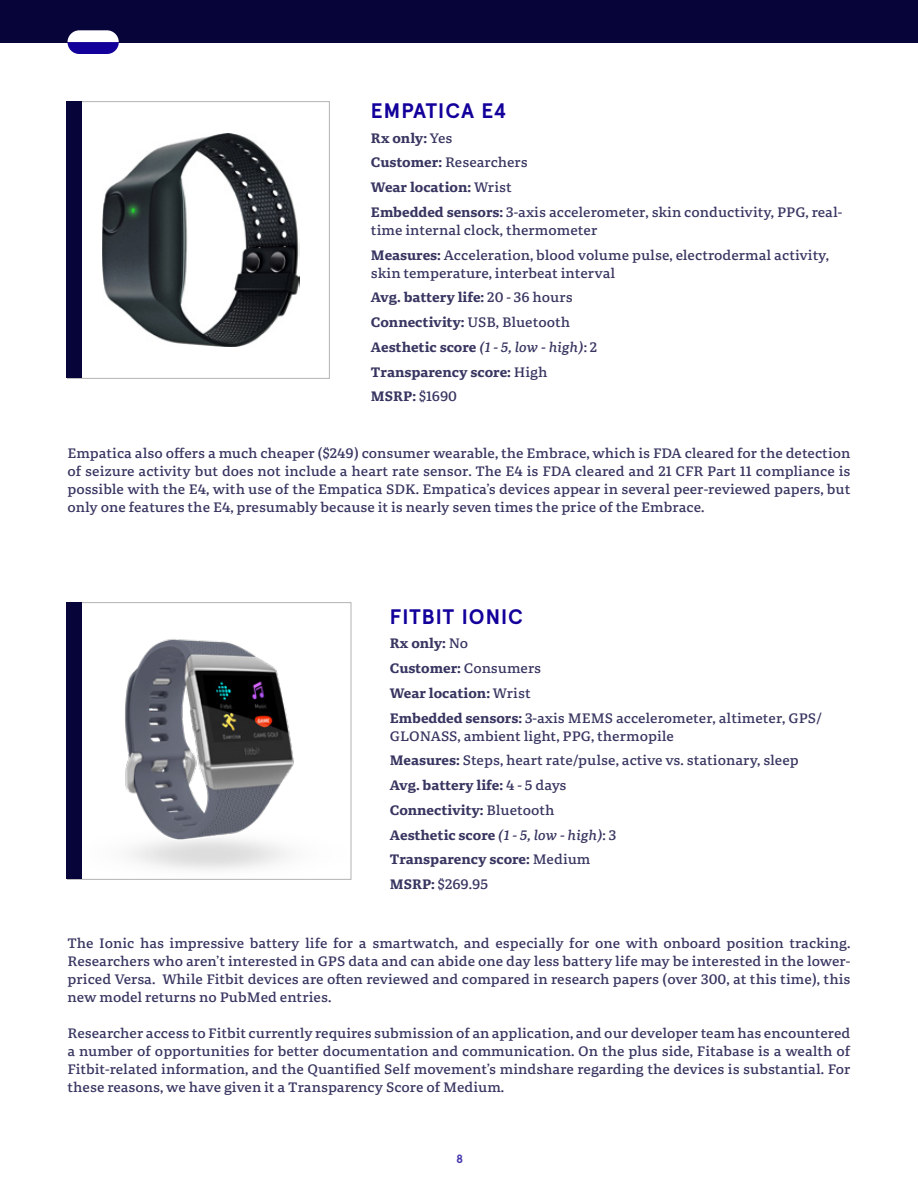
<style>
.page{position:relative;width:918px;height:1188px;background:#fff}
.page>*{position:absolute;margin:0;border:0;box-sizing:border-box;transform-origin:0 0}
.t1{font:700 21px "Apercu";letter-spacing:.045em;color:#13009b}
.t2{font:13.5px/18px "Portada Text Bk";color:#383661}
.t3{font:700 13.5px/24.8px "Portada Text";color:#383661}
.t4{font:700 12px "Apercu Pro";color:#4233af}
.s1{font-family:"Portada Text Bk";font-weight:400}
.s2{font-family:"Portada Text";font-weight:700}
.s3{font-family:"Portada Text Bk";font-weight:400;font-style:italic}
</style>
<div class="page">
<div style="left:0;top:0;width:918px;height:43px;background:#060439"></div>
<img style="left:103px;top:134px;width:197px;height:212px">
<div style="left:67px;top:101px;width:263px;height:278px;border:1px solid #b3b3b3"></div>
<div style="left:67px;top:102px;width:15px;height:276px;background:#060439"></div>
<img style="left:125px;top:639px;width:169px;height:231px">
<div style="left:67px;top:602px;width:284px;height:278px;border:1px solid #b3b3b3"></div>
<div style="left:67px;top:603px;width:15px;height:276px;background:#060439"></div>
<svg style="left:67px;top:30px;width:52px;height:24px"></svg>
<h1 class="t1" style="left:371px;top:94px;width:137px">EMPATICA E4</h1>
<p class="t3" style="left:371px;top:125px;width:83px">Rx only: <span class="s1">Yes</span></p>
<p class="t2" style="left:371px;top:153px;width:158px"><span class="s2">Customer:</span> Researchers</p>
<p class="t3" style="left:371px;top:175px;width:142px">Wear location: <span class="s1">Wrist</span></p>
<p class="t2" style="left:371px;top:203px;width:473px"><span class="s2">Embedded sensors:</span> 3-axis accelerometer, skin conductivity, PPG, real&shy;time internal clock, thermometer</p>
<p class="t2" style="left:371px;top:245px;width:460px"><span class="s2">Measures:</span> Acceleration, blood volume pulse, electrodermal activity, skin temperature, interbeat interval</p>
<p class="t3" style="left:371px;top:285px;width:228px">Avg. battery life: <span class="s1">20 - 36 hours<br></span>Connectivity: <span class="s1">USB, Bluetooth<br></span>Aesthetic score <span class="s3">(1 - 5, low - high)</span><span class="s1">: 2<br></span>Transparency score: <span class="s1">High<br></span>MSRP: <span class="s1">$1690</span></p>
<p class="t2" style="left:68px;top:444px;width:785px;text-align:justify">Empatica also offers a much cheaper ($249) consumer wearable, the Embrace, which is FDA cleared for the detection of seizure activity but does not include a heart rate sensor. The E4 is FDA cleared and 21 CFR Part 11 compliance is possible with the E4, with use of the Empatica SDK. Empatica’s devices appear in several peer-reviewed papers, but only one features the E4, presumably because it is nearly seven times the price of the Embrace.</p>
<h1 class="t1" style="left:390px;top:600px;width:135px">FITBIT IONIC</h1>
<p class="t3" style="left:390px;top:631px;width:153px">Rx only: <span class="s1">No<br></span>Customer: <span class="s1">Consumers<br></span>Wear location: <span class="s1">Wrist</span></p>
<p class="t2" style="left:390px;top:708px;width:434px"><span class="s2">Embedded sensors:</span> 3-axis MEMS accelerometer, altimeter, GPS/<br>GLONASS, ambient light, PPG, thermopile</p>
<p class="t2" style="left:390px;top:751px;width:410px"><span class="s2">Measures:</span> Steps, heart rate/pulse, active vs. stationary, sleep</p>
<p class="t3" style="left:390px;top:773px;width:228px">Avg. battery life: <span class="s1">4 - 5 days<br></span>Connectivity: <span class="s1">Bluetooth<br></span>Aesthetic score <span class="s3">(1 - 5, low - high)</span><span class="s1">: 3<br></span>Transparency score: <span class="s1">Medium</span></p>
<p class="t2" style="left:390px;top:875px;width:100px"><span class="s2">MSRP:</span> $269.95</p>
<p class="t2" style="left:68px;top:934px;width:785px;text-align:justify">The Ionic has impressive battery life for a smartwatch, and especially for one with onboard position tracking.<br>Researchers who aren’t interested in GPS data and can abide one day less battery life may be interested in the lower&shy;priced Versa. While Fitbit devices are often reviewed and compared in research papers (over 300, at this time), this new model returns no PubMed entries.</p>
<p class="t2" style="left:68px;top:1024px;width:785px;text-align:justify">Researcher access to Fitbit currently requires submission of an application, and our developer team has encountered a number of opportunities for better documentation and communication. On the plus side, Fitabase is a wealth of Fitbit-related information, and the Quantified Self movement’s mindshare regarding the devices is substantial. For these reasons, we have given it a Transparency Score of Medium.</p>
<p class="t4" style="left:457px;top:1150px;width:8px">8</p>
</div>
